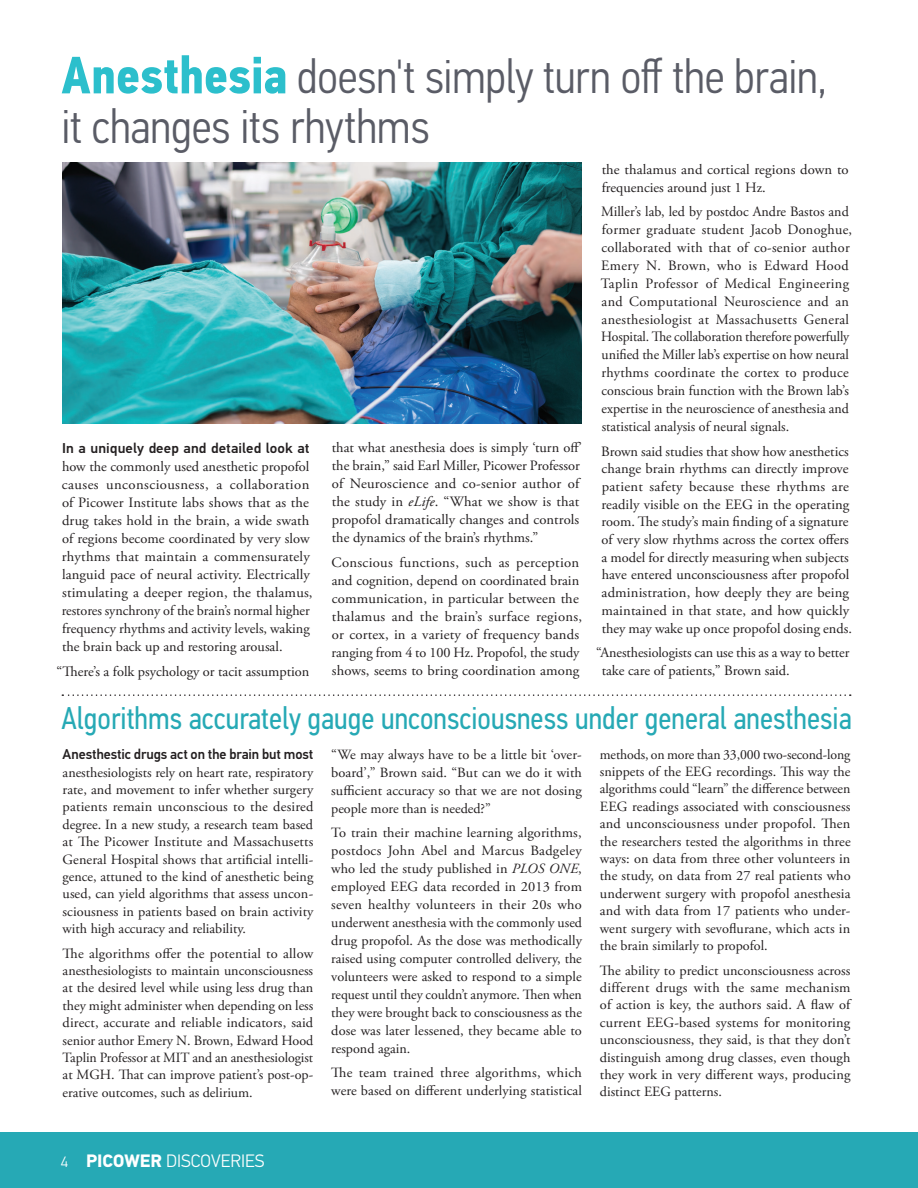
<style>
.page{position:relative;width:918px;height:1188px;background:#fff}
.page>*{position:absolute;margin:0;border:0;box-sizing:border-box;transform-origin:0 0}
.t1{font:300 48px/49.5px "PF Din Text Cond Pro";letter-spacing:-.005em;color:#5a5c66}
.t2{font:31.5px "PF Din Text Cond Pro";color:#26a9b5}
.t3{font:300 18px "PF Din Text Pro";color:#fff}
.t4{font:14.25px/18px "Adobe Garamond Pro";color:#231f20}
.t5{font:500 14.25px "PF Din Text Pro";letter-spacing:-.005em;color:#231f20}
.t6{font:14.1px/17.4px "Adobe Garamond Pro";letter-spacing:.005em;color:#231f20;text-align:justify}
.s1{font-weight:700;font-size:52.5px;color:#2cbfcc}
.s2{font-style:italic}
.s3{font-size:15px}
.s4{font-weight:700}
</style>
<div class="page">
<div style="left:0;top:1132px;width:918px;height:56px;background:#26a9b5"></div>
<img style="left:62px;top:163px;width:519px;height:260px">
<svg style="left:62px;top:694px;width:789px;height:2px"></svg>
<h1 class="t1" style="left:62px;top:52px;width:767px"><span class="s1">Anesthesia</span> doesn't simply turn off the brain, it changes its rhythms</h1>
<p class="t5" style="left:62px;top:440px;width:249px">In a uniquely deep and detailed look at</p>
<p class="t4" style="left:62px;top:458px;width:252px">how the commonly used anesthetic propofol causes unconsciousness, a collaboration of Picower Institute labs shows that as the drug takes hold in the brain, a wide swath of regions become coordinated by very slow rhythms that maintain a commensurately languid pace of neural activity. Electrically stimulating a deeper region, the thalamus, restores synchrony of the brain’s normal higher frequency rhythms and activity levels, waking the brain back up and restoring arousal.</p>
<p class="t4" style="left:57px;top:663px;width:254px">“There’s a folk psychology or tacit assumption</p>
<p class="t4" style="left:332px;top:439px;width:252px">that what anesthesia does is simply ‘turn off’ the brain,” said Earl Miller, Picower Professor of Neuroscience and co-senior author of the study in <span class="s2">eLife</span>. “What we show is that propofol dramatically changes and controls the dynamics of the brain’s rhythms.”</p>
<p class="t4" style="left:331px;top:554px;width:252px">Conscious functions, such as perception and cognition, depend on coordinated brain communication, in particular between the thalamus and the brain’s surface regions, or cortex, in a variety of frequency bands ranging from 4 to 100 Hz. Propofol, the study shows, seems to bring coordination among</p>
<p class="t4" style="left:602px;top:161px;width:249px">the thalamus and cortical regions down to frequencies around just 1 Hz.</p>
<p class="t4" style="left:601px;top:203px;width:253px">Miller’s lab, led by postdoc Andre Bastos and former graduate student Jacob Donoghue, collaborated with that of co-senior author Emery N. Brown, who is Edward Hood Taplin Professor of Medical Engineering and Computational Neuroscience and an anesthesiologist at Massachusetts General Hospital. The collaboration therefore powerfully unified the Miller lab’s expertise on how neural rhythms coordinate the cortex to produce conscious brain function with the Brown lab’s expertise in the neuroscience of anesthesia and statistical analysis of neural signals.</p>
<p class="t4" style="left:601px;top:443px;width:252px">Brown said studies that show how anesthetics change brain rhythms can directly improve patient safety because these rhythms are readily visible on the EEG in the operating room. The study’s main finding of a signature of very slow rhythms across the cortex offers a model for directly measuring when subjects have entered unconsciousness after propofol administration, how deeply they are being maintained in that state, and how quickly they may wake up once propofol dosing ends.</p>
<p class="t4" style="left:602px;top:644px;width:249px;line-height:17.5px;text-indent:-5px">“Anesthesiologists can use this as a way to better take care of patients,” Brown said.</p>
<h2 class="t2" style="left:62px;top:699px;width:792px">Algorithms accurately gauge unconsciousness under general anesthesia</h2>
<p class="t5" style="left:63px;top:746px;width:252px">Anesthestic drugs act on the brain but most</p>
<p class="t6" style="left:63px;top:764px;width:252px">anesthesiologists rely on heart rate, respiratory rate, and movement to infer whether surgery patients remain unconscious to the desired degree. In a new study, a research team based at The Picower Institute and Massachusetts General Hospital shows that artificial intelli&shy;gence, attuned to the kind of anesthetic being used, can yield algorithms that assess uncon&shy;sciousness in patients based on brain activity with high accuracy and reliability.</p>
<p class="t6" style="left:63px;top:945px;width:252px">The algorithms offer the potential to allow anesthesiologists to maintain unconsciousness at the desired level while using less drug than they might administer when depending on less direct, accurate and reliable indicators, said senior author Emery N. Brown, Edward Hood Taplin Professor at MIT and an anesthesiologist at MGH. That can improve patient’s post-op&shy;erative outcomes, such as delirium.</p>
<p class="t6" style="left:331px;top:746px;width:252px;line-height:18px">“We may always have to be a little bit ‘over&shy;board’,” Brown said. “But can we do it with sufficient accuracy so that we are not dosing people more than is needed?”</p>
<p class="t6" style="left:331px;top:824px;width:252px;line-height:18px">To train their machine learning algorithms, postdocs John Abel and Marcus Badgeley who led the study published in <span class="s2">PLOS ONE</span>, employed EEG data recorded in 2013 from seven healthy volunteers in their 20s who underwent anesthesia with the commonly used drug propofol. As the dose was methodically raised using computer controlled delivery, the volunteers were asked to respond to a simple request until they couldn’t anymore. Then when they were brought back to consciousness as the dose was later lessened, they became able to respond again.</p>
<p class="t6" style="left:331px;top:1064px;width:252px;line-height:18px">The team trained three algorithms, which were based on different underlying statistical</p>
<p class="t6" style="left:600px;top:746px;width:252px">methods, on more than 33,000 two-second-long snippets of the EEG recordings. This way the algorithms could “learn” the difference between EEG readings associated with consciousness and unconsciousness under propofol. Then the researchers tested the algorithms in three ways: on data from three other volunteers in the study, on data from 27 real patients who underwent surgery with propofol anesthesia and with data from 17 patients who under&shy;went surgery with sevoflurane, which acts in the brain similarly to propofol.</p>
<p class="t6" style="left:600px;top:962px;width:252px">The ability to predict unconsciousness across different drugs with the same mechanism of action is key, the authors said. A flaw of current EEG-based systems for monitoring unconsciousness, they said, is that they don’t distinguish among drug classes, even though they work in very different ways, producing distinct EEG patterns.</p>
<p class="t3" style="left:61px;top:1150px;width:205px"><span class="s3">4</span> <span class="s4">PICOWER</span> DISCOVERIES</p>
</div>
